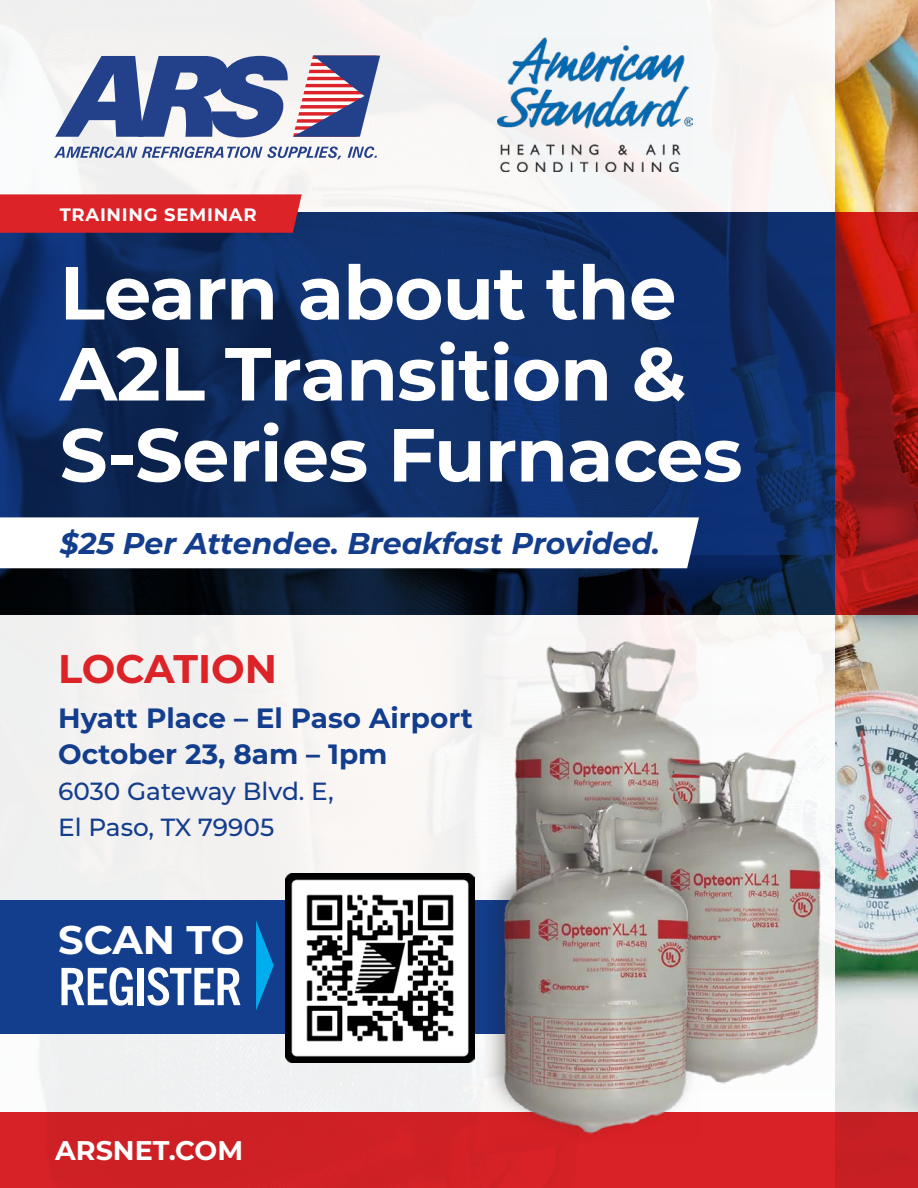
<style>
.page{position:relative;width:918px;height:1188px;background:#fff}
.page>*{position:absolute;margin:0;border:0;box-sizing:border-box;transform-origin:0 0}
.t1{font:700 75px/81px "Montserrat";letter-spacing:-.01em;color:#fff}
.t2{font:700 condensed 51.9px "Trade Gothic Next LT Pro";letter-spacing:-.02em;color:#fff}
.t3{font:700 39.9px "Montserrat";color:#db2328}
.t4{font:700 39.9px "Montserrat";letter-spacing:-.005em;color:#fff}
.t5{font:italic 700 30px "Montserrat";color:#133d8d}
.t6{font:700 27.9px/35.7px "Montserrat";color:#133d8d}
.t7{font:700 27px "Montserrat";color:#fff}
.t8{font:500 24.75px/35.7px "Montserrat";color:#133d8d}
.t9{font:700 18px "Montserrat";letter-spacing:.04em;color:#fff}
</style>
<div class="page">
<img style="left:835px;top:0;width:83px;height:1112px">
<div style="left:0;top:615px;width:835px;height:573px;background:#f4f2f2"></div>
<div style="left:0;top:0;width:835px;height:212px;background:#f6f5f4"></div>
<div style="left:0;top:1112px;width:918px;height:76px;background:#ce2126"></div>
<svg style="left:0;top:212px;width:835px;height:403px;background:#0d2a5d"></svg>
<svg style="left:835px;top:212px;width:83px;height:403px;background:#a21817"></svg>
<div style="left:0;top:194px;width:302px;height:39px;background:#db2328"></div>
<svg style="left:0;top:517px;width:699px;height:51px"></svg>
<svg style="left:55px;top:56px;width:325px;height:81px"></svg>
<svg style="left:54px;top:146px;width:287px;height:13px"></svg>
<svg style="left:348px;top:146px;width:29px;height:12px"></svg>
<img style="left:498px;top:38px;width:194px;height:133px">
<div style="left:0;top:900px;width:600px;height:133px;background:#133d8d"></div>
<img style="left:515px;top:636px;width:184px;height:143px">
<img style="left:619px;top:746px;width:213px;height:341px">
<div style="left:482px;top:779px;width:219px;height:364px;background:#231f20;opacity:.4"></div>
<img style="left:487px;top:797px;width:214px;height:345px">
<img style="left:286px;top:874px;width:189px;height:189px">
<svg style="left:256px;top:921px;width:18px;height:89px"></svg>
<p class="t9" style="left:60px;top:201px;width:199px">TRAINING SEMINAR</p>
<p class="t1" style="left:60px;top:249px;width:684px">Learn about the<br>A2L Transition &amp;<br>S-Series Furnaces</p>
<p class="t5" style="left:60px;top:522px;width:602px">$25 Per Attendee. Breakfast Provided.</p>
<p class="t3" style="left:58px;top:640px;width:220px">LOCATION</p>
<p class="t6" style="left:58px;top:699px;width:416px">Hyatt Place – El Paso Airport<br>October 23, 8am – 1pm</p>
<p class="t8" style="left:58px;top:772px;width:277px">6030 Gateway Blvd. E,<br>El Paso, TX 79905</p>
<p class="t4" style="left:58px;top:912px;width:188px">SCAN TO</p>
<p class="t2" style="left:58px;top:951px;width:185px">REGISTER</p>
<p class="t7" style="left:55px;top:1131px;width:189px">ARSNET.COM</p>
</div>
